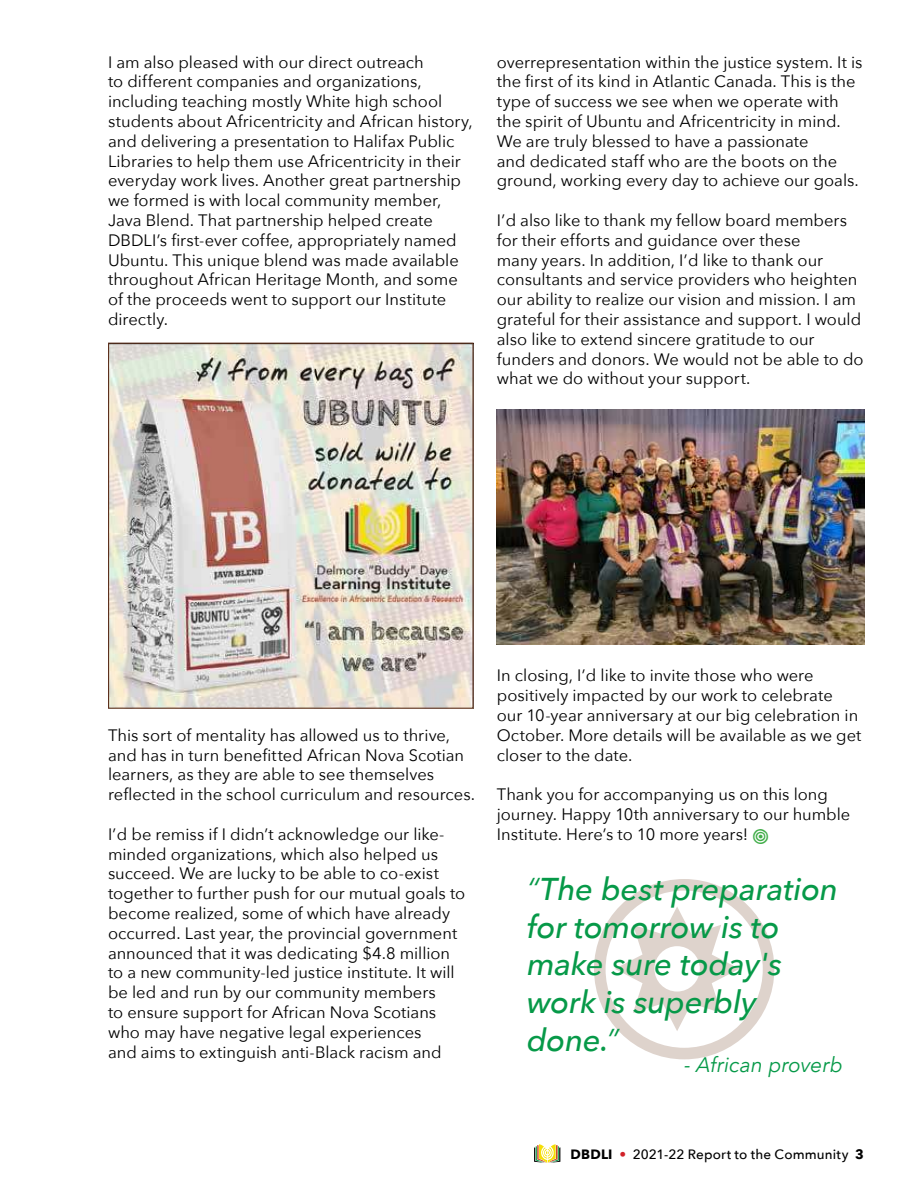
<style>
.page{position:relative;width:918px;height:1188px;background:#fff}
.page>*{position:absolute;margin:0;border:0;box-sizing:border-box;transform-origin:0 0}
.t1{font:italic 500 31.5px/37.8px "Avenir Next";letter-spacing:-.01em;color:#069948}
.t2{font:italic 21px "Avenir Next";letter-spacing:-.005em;color:#069948}
.t3{font:16.5px/19.8px "Avenir Next";color:#000}
.t4{font:500 13.5px "Avenir Next";letter-spacing:.01em;color:#000}
.s1{font-weight:400}
.s2{font-weight:700}
.s3{font-weight:600;color:#d12229}
</style>
<div class="page">
<svg style="left:534px;top:1144px;width:26px;height:19px"></svg>
<svg style="left:594px;top:879px;width:180px;height:180px"></svg>
<img style="left:110px;top:345px;width:362px;height:362px">
<div style="left:108px;top:343px;width:366px;height:366px;border:1px solid #5c301d"></div>
<img style="left:497px;top:409px;width:368px;height:236px">
<p class="t3" style="left:108px;top:53px;width:366px">I am also pleased with our direct outreach<br>to different companies and organizations, including teaching mostly White high school students about Africentricity and African history, and delivering a presentation to Halifax Public Libraries to help them use Africentricity in their everyday work lives. Another great partnership we formed is with local community member, Java Blend. That partnership helped create DBDLI’s first-ever coffee, appropriately named Ubuntu. This unique blend was made available throughout African Heritage Month, and some of the proceeds went to support our Institute directly.</p>
<p class="t3" style="left:497px;top:53px;width:367px">overrepresentation within the justice system. It is the first of its kind in Atlantic Canada. This is the type of success we see when we operate with the spirit of Ubuntu and Africentricity in mind.<br>We are truly blessed to have a passionate<br>and dedicated staff who are the boots on the ground, working every day to achieve our goals.</p>
<p class="t3" style="left:497px;top:210px;width:368px">I’d also like to thank my fellow board members for their efforts and guidance over these<br>many years. In addition, I’d like to thank our consultants and service providers who heighten our ability to realize our vision and mission. I am grateful for their assistance and support. I would also like to extend sincere gratitude to our funders and donors. We would not be able to do what we do without your support.</p>
<p class="t3" style="left:108px;top:726px;width:369px">This sort of mentality has allowed us to thrive, and has in turn benefitted African Nova Scotian learners, as they are able to see themselves reflected in the school curriculum and resources.</p>
<p class="t3" style="left:108px;top:823px;width:359px">I’d be remiss if I didn’t acknowledge our like&shy;minded organizations, which also helped us succeed. We are lucky to be able to co-exist together to further push for our mutual goals to become realized, some of which have already occurred. Last year, the provincial government announced that it was dedicating $4.8 million to a new community-led justice institute. It will be led and run by our community members<br>to ensure support for African Nova Scotians who may have negative legal experiences<br>and aims to extinguish anti-Black racism and</p>
<p class="t3" style="left:497px;top:665px;width:366px">In closing, I’d like to invite those who were positively impacted by our work to celebrate our 10-year anniversary at our big celebration in October. More details will be available as we get closer to the date.</p>
<p class="t3" style="left:497px;top:786px;width:355px">Thank you for accompanying us on this long journey. Happy 10th anniversary to our humble<br>Institute. Here’s to 10 more years!</p>
<h1 class="t1" style="left:527px;top:873px;width:313px"><span class="s1">“</span>The best preparation for tomorrow is to make sure today's work is superbly done.<span class="s1">”</span></h1>
<p class="t2" style="left:684px;top:1056px;width:160px">- African proverb</p>
<p class="t4" style="left:571px;top:1148px;width:295px"><span class="s2">DBDLI</span> <span class="s3">•</span> 2021-22 Report to the Community <span class="s2">3</span></p>
</div>
